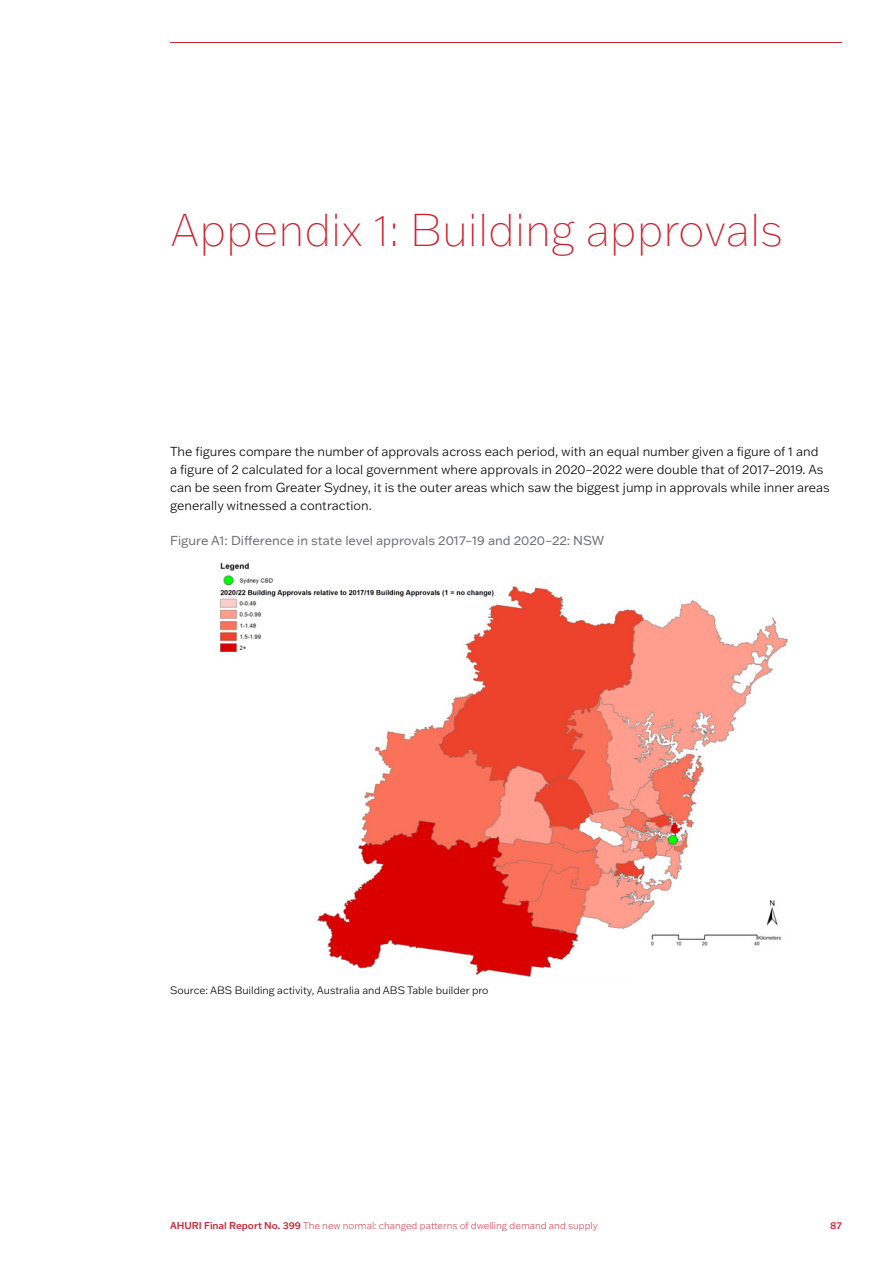
<style>
.page{position:relative;width:893px;height:1263px;background:#fff}
.page>*{position:absolute;margin:0;border:0;box-sizing:border-box;transform-origin:0 0}
.heading{font:100 45px "Franklin Gothic ATF";color:#ce202f}
.body{font:300 12.75px/18px "Franklin Gothic ATF";color:#000}
.t1{font:12.75px "Franklin Gothic ATF";color:#6d6e71}
.source{font:300 10.5px "Franklin Gothic ATF";color:#000}
.t2{font:300 expanded 9.75px "Franklin Gothic ATF";color:#ce202f}
.t3{font:500 9.75px "Franklin Gothic ATF";color:#ce202f}
.s1{font-weight:500;font-stretch:normal}
</style>
<div class="page">
<hr style="left:170px;top:42px;width:672px;height:1px;background:#ce202f">
<img style="left:219px;top:562px;width:569px;height:415px">
<p class="heading" style="left:170px;top:201px;width:614px">Appendix 1: Building approvals</p>
<p class="body" style="left:170px;top:442px;width:661px">The figures compare the number of approvals across each period, with an equal number given a figure of 1 and<br>a figure of 2 calculated for a local government where approvals in 2020–2022 were double that of 2017–2019. As can be seen from Greater Sydney, it is the outer areas which saw the biggest jump in approvals while inner areas generally witnessed a contraction.</p>
<p class="t1" style="left:170px;top:532px;width:436px">Figure A1: Difference in state level approvals 2017–19 and 2020–22: NSW</p>
<p class="source" style="left:170px;top:983px;width:320px">Source: ABS Building activity, Australia and ABS Table builder pro</p>
<p class="t2" style="left:170px;top:1219px;width:429px"><span class="s1">AHURI Final Report No. 399</span> The new normal: changed patterns of dwelling demand and supply</p>
<p class="t3" style="left:830px;top:1219px;width:13px">87</p>
</div>
